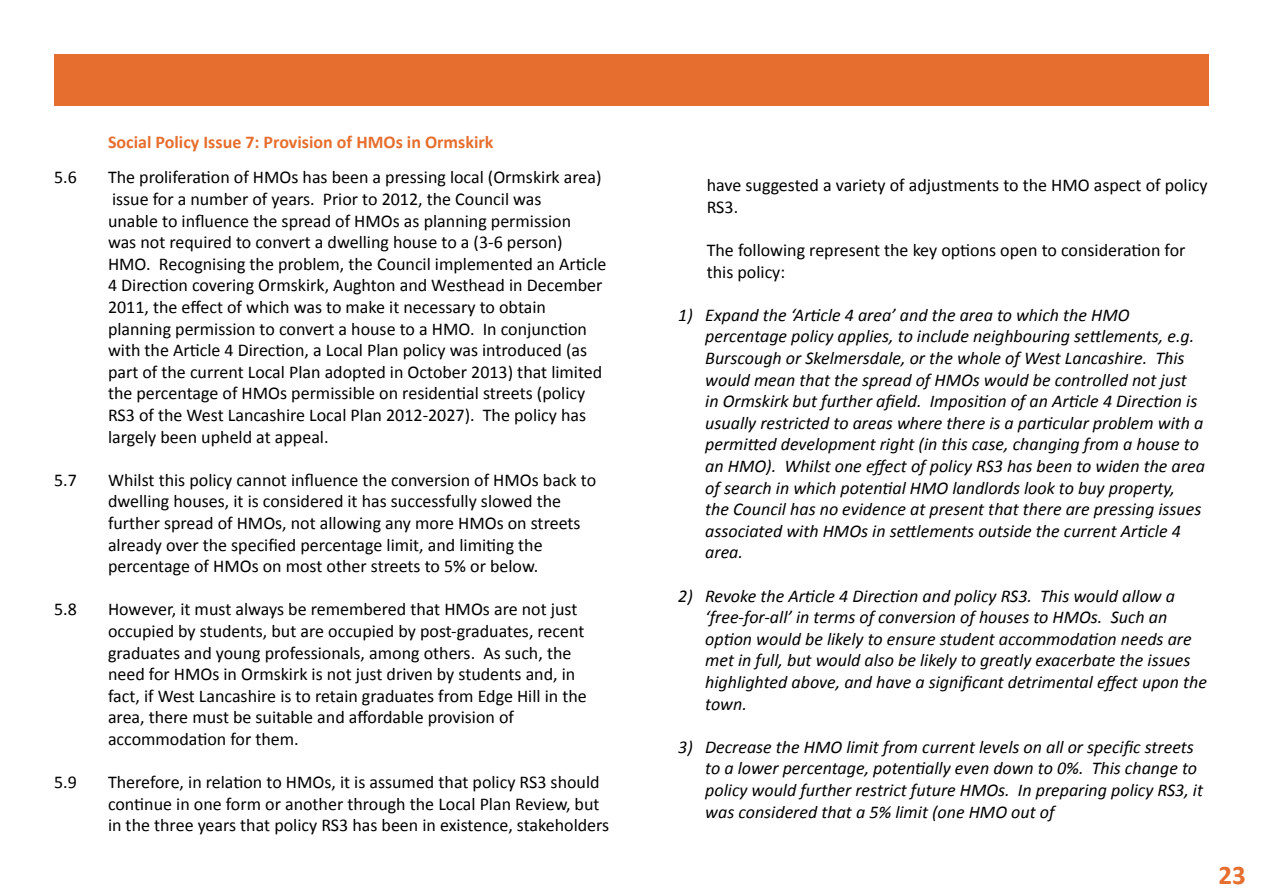
<style>
.page{position:relative;width:1263px;height:893px;background:#fff}
.page>*{position:absolute;margin:0;border:0;box-sizing:border-box;transform-origin:0 0}
.t1{font:700 27px "Calibri";color:#e66e2e}
.t2{font:18px/21.6px "Calibri";color:#000}
.t3{font:italic 18px/21.6px "Calibri";color:#000}
.t4{font:700 18px "Calibri";color:#e66e2e}
</style>
<div class="page">
<div style="left:54px;top:54px;width:1155px;height:51px;background:#e66e2e"></div>
<p class="t4" style="left:108px;top:131px;width:387px">Social Policy Issue 7: Provision of HMOs in Ormskirk</p>
<p class="t2" style="left:54px;top:167px;width:24px">5.6</p>
<p class="t2" style="left:108px;top:167px;width:500px">The proliferation of HMOs has been a pressing local (Ormskirk area) issue for a number of years. Prior to 2012, the Council was<br>unable to influence the spread of HMOs as planning permission<br>was not required to convert a dwelling house to a (3-6 person)<br>HMO. Recognising the problem, the Council implemented an Article 4 Direction covering Ormskirk, Aughton and Westhead in December 2011, the effect of which was to make it necessary to obtain planning permission to convert a house to a HMO. In conjunction with the Article 4 Direction, a Local Plan policy was introduced (as part of the current Local Plan adopted in October 2013) that limited the percentage of HMOs permissible on residential streets (policy RS3 of the West Lancashire Local Plan 2012-2027). The policy has largely been upheld at appeal.</p>
<p class="t2" style="left:54px;top:469px;width:24px">5.7</p>
<p class="t2" style="left:108px;top:469px;width:490px">Whilst this policy cannot influence the conversion of HMOs back to dwelling houses, it is considered it has successfully slowed the further spread of HMOs, not allowing any more HMOs on streets already over the specified percentage limit, and limiting the percentage of HMOs on most other streets to 5% or below.</p>
<p class="t2" style="left:54px;top:599px;width:24px">5.8</p>
<p class="t2" style="left:108px;top:599px;width:480px">However, it must always be remembered that HMOs are not just occupied by students, but are occupied by post-graduates, recent graduates and young professionals, among others. As such, the need for HMOs in Ormskirk is not just driven by students and, in fact, if West Lancashire is to retain graduates from Edge Hill in the area, there must be suitable and affordable provision of accommodation for them.</p>
<p class="t2" style="left:54px;top:771px;width:24px">5.9</p>
<p class="t2" style="left:108px;top:771px;width:503px">Therefore, in relation to HMOs, it is assumed that policy RS3 should continue in one form or another through the Local Plan Review, but in the three years that policy RS3 has been in existence, stakeholders</p>
<p class="t2" style="left:707px;top:174px;width:502px">have suggested a variety of adjustments to the HMO aspect of policy<br>RS3.</p>
<p class="t2" style="left:707px;top:239px;width:480px">The following represent the key options open to consideration for this policy:</p>
<p class="t3" style="left:705px;top:303px;width:501px;text-indent:-27px">1) Expand the ‘Article 4 area’ and the area to which the HMO percentage policy applies, to include neighbouring settlements, e.g.<br>Burscough or Skelmersdale, or the whole of West Lancashire. This would mean that the spread of HMOs would be controlled not just<br>in Ormskirk but further afield. Imposition of an Article 4 Direction is usually restricted to areas where there is a particular problem with a permitted development right (in this case, changing from a house to an HMO). Whilst one effect of policy RS3 has been to widen the area of search in which potential HMO landlords look to buy property,<br>the Council has no evidence at present that there are pressing issues associated with HMOs in settlements outside the current Article 4 area.</p>
<p class="t3" style="left:705px;top:584px;width:503px;text-indent:-27px">2) Revoke the Article 4 Direction and policy RS3. This would allow a ‘free-for-all’ in terms of conversion of houses to HMOs. Such an option would be likely to ensure student accommodation needs are met in full, but would also be likely to greatly exacerbate the issues highlighted above, and have a significant detrimental effect upon the town.</p>
<p class="t3" style="left:705px;top:735px;width:499px;text-indent:-27px">3) Decrease the HMO limit from current levels on all or specific streets to a lower percentage, potentially even down to 0%. This change to policy would further restrict future HMOs. In preparing policy RS3, it was considered that a 5% limit (one HMO out of</p>
<h1 class="t1" style="left:1218px;top:858px;width:29px">23</h1>
</div>
